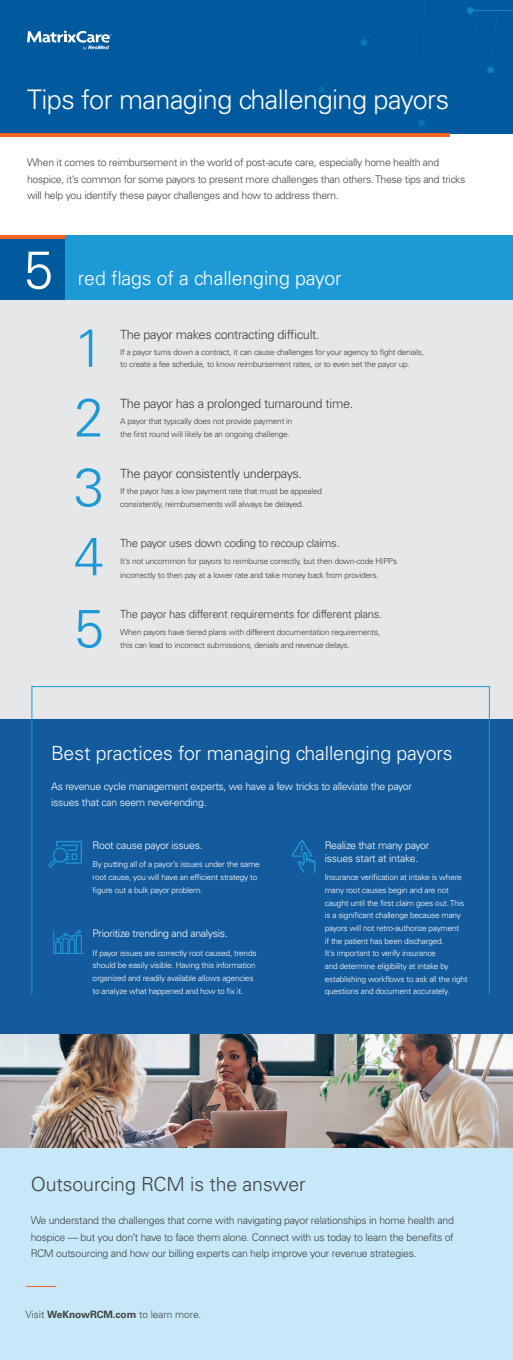
<style>
.page{position:relative;width:513px;height:1360px;background:#fff}
.page>*{position:absolute;margin:0;border:0;box-sizing:border-box;transform-origin:0 0}
.t1{font:300 53.78px "Univers LT Std";color:#1d99d6}
.t2{font:300 53.25px "Univers LT Std";color:#fff}
.t3{font:300 27px "Univers LT Std";letter-spacing:-.02em;color:#fff}
.t4{font:300 19.5px "Univers LT Std";letter-spacing:-.005em;color:#fff}
.t5{font:300 19.5px "Univers LT Std";letter-spacing:-.005em;color:#414142}
.t6{font:300 12.75px "Univers LT Std";letter-spacing:-.025em;color:#3e3e3f}
.t7{font:300 11.25px "Univers LT Std";letter-spacing:-.025em;color:#3e3e3f}
.t8{font:300 10.5px/16.5px "Univers LT Std";letter-spacing:-.025em;color:#414142}
.t9{font:300 10.5px/16.5px "Univers LT Std";letter-spacing:-.025em;color:#fff}
.t10{font:300 10.12px "Univers LT Std";letter-spacing:-.005em;color:#414142}
.t11{font:300 8.25px/12.7px "Univers LT Std";letter-spacing:-.025em;color:#fff}
.t12{font:300 8.25px "Univers LT Std";letter-spacing:-.025em;color:#3e3e3f}
.s1{font-weight:700}
</style>
<div class="page">
<div style="left:0;top:1147px;width:513px;height:213px;background:#c7e9f7"></div>
<div style="left:0;top:0;width:513px;height:133px;background:#015a9d"></div>
<div style="left:467px;top:7px;width:7px;height:7px;background:#1484c2;border-radius:50%"></div>
<div style="left:361px;top:39px;width:6px;height:7px;background:#0e76b6;border-radius:50%"></div>
<div style="left:418px;top:120px;width:7px;height:6px;background:#0c72b2;border-radius:50%"></div>
<div style="left:318px;top:87px;width:7px;height:6px;background:#096cad;border-radius:50%"></div>
<div style="left:487px;top:67px;width:7px;height:6px;background:#127fbf;border-radius:50%"></div>
<svg style="left:27px;top:31px;width:84px;height:19px"></svg>
<hr style="left:0;top:133px;width:449px;height:4px;background:#f36421">
<div style="left:0;top:300px;width:513px;height:562px;background:#e6e7e9"></div>
<div style="left:0;top:235px;width:65px;height:65px;background:#005b9e"></div>
<div style="left:65px;top:235px;width:448px;height:65px;background:#1d99d6"></div>
<hr style="left:0;top:235px;width:65px;height:4px;background:#f36421">
<div style="left:0;top:719px;width:513px;height:315px;background:#145b9e"></div>
<div style="left:32px;top:686px;width:458px;height:308px;border:1px solid #1d99d6"></div>
<svg style="left:49px;top:841px;width:33px;height:26px"></svg>
<svg style="left:53px;top:930px;width:31px;height:24px"></svg>
<svg style="left:291px;top:840px;width:25px;height:33px"></svg>
<img style="left:0;top:1034px;width:513px;height:113px">
<hr style="left:26px;top:1286px;width:30px;height:1px;background:#f36421">
<p class="t3" style="left:27px;top:83px;width:424px">Tips for managing challenging payors</p>
<p class="t8" style="left:27px;top:154px;width:440px">When it comes to reimbursement in the world of post-acute care, especially home health and hospice, it’s common for some payors to present more challenges than others. These tips and tricks will help you identify these payor challenges and how to address them.</p>
<p class="t2" style="left:24px;top:238px;width:31px">5</p>
<p class="t4" style="left:78px;top:266px;width:265px">red flags of a challenging payor</p>
<p class="t1" style="left:74px;top:315px;width:31px">1</p>
<p class="t1" style="left:74px;top:385px;width:31px">2</p>
<p class="t1" style="left:74px;top:455px;width:31px">3</p>
<p class="t1" style="left:74px;top:524px;width:31px">4</p>
<p class="t1" style="left:74px;top:596px;width:31px">5</p>
<p class="t6" style="left:120px;top:326px;width:201px">The payor makes contracting difficult.</p>
<p class="t12" style="left:120px;top:347px;width:305px">If a payor turns down a contract, it can cause challenges for your agency to fight denials,</p>
<p class="t12" style="left:120px;top:359px;width:291px">to create a fee schedule, to know reimbursement rates, or to even set the payor up.</p>
<p class="t6" style="left:120px;top:396px;width:235px">The payor has a prolonged turnaround time.</p>
<p class="t12" style="left:120px;top:416px;width:174px">A payor that typically does not provide payment in</p>
<p class="t12" style="left:120px;top:429px;width:171px">the first round will likely be an ongoing challenge.</p>
<p class="t6" style="left:120px;top:466px;width:183px">The payor consistently underpays.</p>
<p class="t12" style="left:120px;top:486px;width:203px">If the payor has a low payment rate that must be appealed</p>
<p class="t12" style="left:120px;top:499px;width:185px">consistently, reimbursements will always be delayed.</p>
<p class="t7" style="left:120px;top:536px;width:221px">The payor uses down coding to recoup claims.</p>
<p class="t12" style="left:120px;top:556px;width:278px">It’s not uncommon for payors to reimburse correctly, but then down-code HIPPs</p>
<p class="t12" style="left:120px;top:570px;width:260px">incorrectly to then pay at a lower rate and take money back from providers.</p>
<p class="t7" style="left:120px;top:607px;width:264px">The payor has different requirements for different plans.</p>
<p class="t12" style="left:120px;top:627px;width:262px">When payors have tiered plans with different documentation requirements,</p>
<p class="t12" style="left:120px;top:641px;width:231px">this can lead to incorrect submissions, denials and revenue delays.</p>
<p class="t4" style="left:51px;top:741px;width:403px">Best practices for managing challenging payors</p>
<p class="t9" style="left:51px;top:778px;width:362px">As revenue cycle management experts, we have a few tricks to alleviate the payor issues that can seem never-ending.</p>
<p class="t9" style="left:93px;top:837px;width:112px">Root cause payor issues.</p>
<p class="t11" style="left:93px;top:858px;width:169px">By putting all of a payor’s issues under the same root cause, you will have an efficient strategy to figure out a bulk payor problem.</p>
<p class="t9" style="left:93px;top:925px;width:137px">Prioritize trending and analysis.</p>
<p class="t11" style="left:93px;top:946px;width:165px">If payor issues are correctly root caused, trends should be easily visible. Having this information organized and readily available allows agencies to analyze what happened and how to fix it.</p>
<p class="t9" style="left:325px;top:839px;width:106px;line-height:12.7px">Realize that many payor issues start at intake.</p>
<p class="t11" style="left:325px;top:871px;width:144px">Insurance verification at intake is where many root causes begin and are not caught until the first claim goes out. This is a significant challenge because many payors will not retro-authorize payment<br>if the patient has been discharged.<br>It’s important to verify insurance<br>and determine eligibility at intake by establishing workflows to ask all the right questions and document accurately.</p>
<p class="t5" style="left:31px;top:1172px;width:276px">Outsourcing RCM is the answer</p>
<p class="t8" style="left:31px;top:1212px;width:425px;text-align:justify">We understand the challenges that come with navigating payor relationships in home health and hospice — but you don’t have to face them alone. Connect with us today to learn the benefits of RCM outsourcing and how our billing experts can help improve your revenue strategies.</p>
<p class="t10" style="left:25px;top:1309px;width:177px">Visit <span class="s1">WeKnowRCM.com</span> to learn more.</p>
</div>
